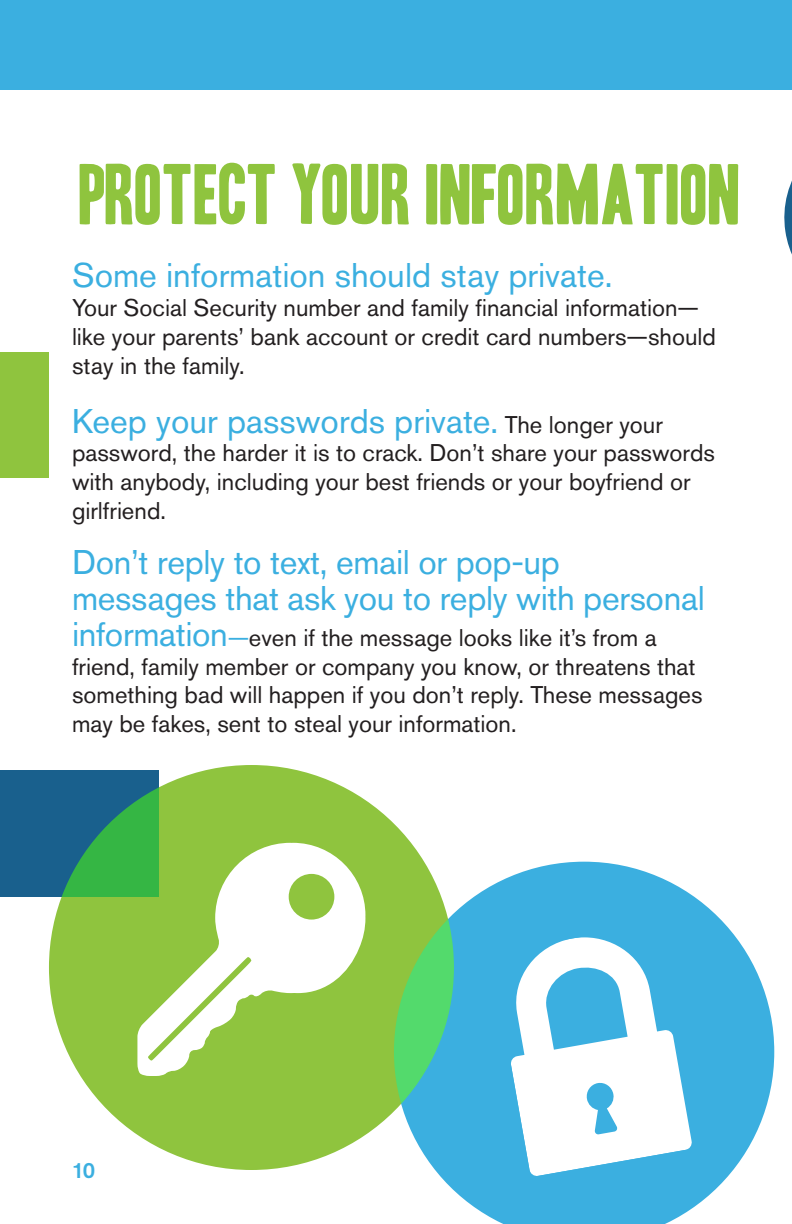
<style>
.page{position:relative;width:792px;height:1224px;background:#fff}
.page>*{position:absolute;margin:0;border:0;box-sizing:border-box;transform-origin:0 0}
.t1{font:74px "Headline One HPLHS";color:#8fc43e;scale:1.05 1}
.t2{font:34px/36px "Akzidenz Grotesk Pro";letter-spacing:-.005em;color:#3bafe0}
.t3{font:24px/28.8px "Akzidenz Grotesk Pro";color:#231f20}
.t4{font:500 22px "Akzidenz Grotesk Pro";color:#3bafe0}
.s1{font-size:24px;color:#231f20}
.s2{font-size:34px;color:#3bafe0}
.s3{color:#3bafe0}
</style>
<div class="page">
<div style="left:0;top:0;width:792px;height:89px;background:#3bafe0"></div>
<div style="left:49px;top:765px;width:405px;height:405px;background:#8fc43e;border-radius:50%"></div>
<svg style="left:137px;top:843px;width:228px;height:233px"></svg>
<svg style="left:394px;top:862px;width:380px;height:362px;fill:#3bafe0"></svg>
<svg style="left:778px;top:89px;width:14px;height:166px"></svg>
<div style="left:0;top:352px;width:49px;height:126px;background:#8fc43e"></div>
<svg style="left:0;top:770px;width:159px;height:126px;background:#227c74"></svg>
<p class="t1" style="left:80px;top:159px;width:631px">PROTECT YOUR INFORMATION</p>
<p class="t2" style="left:72px;top:257px;width:542px">Some information should stay private.</p>
<p class="t3" style="left:72px;top:293px;width:646px">Your Social Security number and family financial information— like your parents’ bank account or credit card numbers—should stay in the family.</p>
<p class="t2" style="left:72px;top:403px;width:592px">Keep your passwords private. <span class="s1">The longer your</span></p>
<p class="t3" style="left:72px;top:439px;width:645px">password, the harder it is to crack. Don’t share your passwords with anybody, including your best friends or your boyfriend or girlfriend.</p>
<p class="t2" style="left:72px;top:544px;width:634px">Don’t reply to text, email or pop-up messages that ask you to reply with personal</p>
<p class="t3" style="left:72px;top:623px;width:632px"><span class="s2">information</span><span class="s3">—</span>even if the message looks like it’s from a friend, family member or company you know, or threatens that something bad will happen if you don’t reply. These messages may be fakes, sent to steal your information.</p>
<p class="t4" style="left:72px;top:1156px;width:25px">10</p>
</div>
